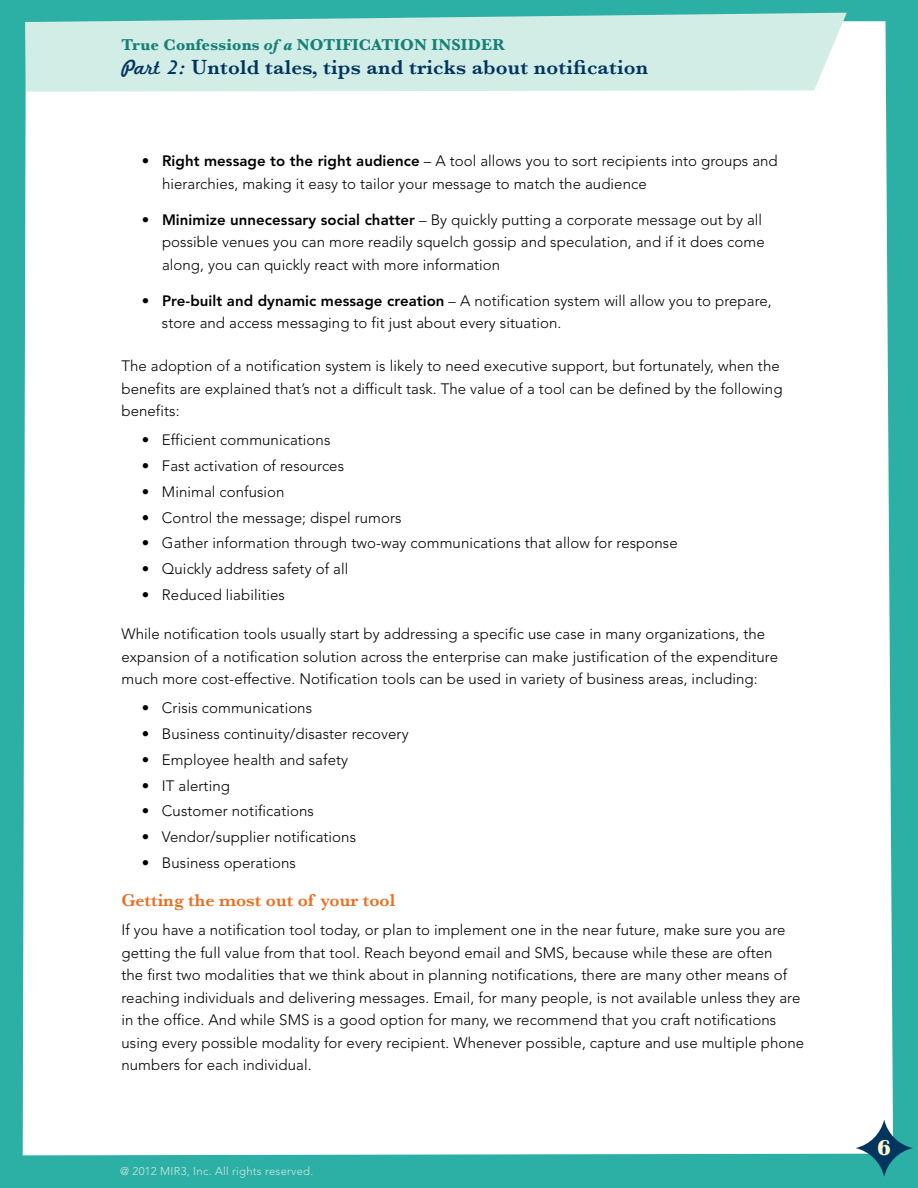
<style>
.page{position:relative;width:918px;height:1188px;background:#2cafa4}
.page>*{position:absolute;margin:0;border:0;box-sizing:border-box;transform-origin:0 0}
.t1{font:700 22.5px "Britannic";color:#fef6c6}
.t2{font:600 21px "Baskerville";letter-spacing:.01em;color:#00355f}
.t3{font:800 18.75px "Avenir";letter-spacing:.01em;color:#000}
.t4{font:600 18px "Baskerville";color:#e86d1f}
.t5{font:700 16.5px "Baskerville";letter-spacing:.01em;color:#168078}
.t6{font:300 15px/22.5px "Avenir";letter-spacing:.005em;color:#000}
.t7{font:300 11.25px "Avenir";letter-spacing:.025em;color:#d4e9e6}
.s1{font-style:italic}
.s2{font-family:"Marketing Script";font-weight:400}
.s3{font-weight:800}
</style>
<div class="page">
<div style="left:23px;top:21px;width:870px;height:1134px;background:#fff"></div>
<svg style="left:856px;top:1119px;width:57px;height:58px"></svg>
<svg style="left:25px;top:13px;width:822px;height:79px;background:#cae9e3"></svg>
<p class="t5" style="left:122px;top:34px;width:385px">True Confessions <span class="s1">of a</span> NOTIFICATION INSIDER</p>
<h2 class="t2" style="left:122px;top:54px;width:528px"><span class="s2">Part 2:</span> Untold tales, tips and tricks about notification</h2>
<p class="t6" style="left:162px;top:150px;width:617px;text-indent:-20px"><span class="s3">• Right message to the right audience</span> – A tool allows you to sort recipients into groups and hierarchies, making it easy to tailor your message to match the audience</p>
<p class="t6" style="left:162px;top:208px;width:604px;text-indent:-20px"><span class="s3">• Minimize unnecessary social chatter</span> – By quickly putting a corporate message out by all possible venues you can more readily squelch gossip and speculation, and if it does come along, you can quickly react with more information</p>
<p class="t6" style="left:162px;top:289px;width:611px;text-indent:-20px"><span class="s3">• Pre-built and dynamic message creation</span> – A notification system will allow you to prepare, store and access messaging to fit just about every situation.</p>
<p class="t6" style="left:121px;top:355px;width:663px">The adoption of a notification system is likely to need executive support, but fortunately, when the benefits are explained that’s not a difficult task. The value of a tool can be defined by the following benefits:</p>
<p class="t6" style="left:142px;top:429px;width:190px">• Efficient communications</p>
<p class="t6" style="left:142px;top:455px;width:204px">• Fast activation of resources</p>
<p class="t6" style="left:142px;top:480px;width:144px">• Minimal confusion</p>
<p class="t6" style="left:142px;top:506px;width:261px">• Control the message; dispel rumors</p>
<p class="t6" style="left:142px;top:532px;width:537px">• Gather information through two-way communications that allow for response</p>
<p class="t6" style="left:142px;top:558px;width:208px">• Quickly address safety of all</p>
<p class="t6" style="left:142px;top:583px;width:145px">• Reduced liabilities</p>
<p class="t6" style="left:121px;top:623px;width:658px">While notification tools usually start by addressing a specific use case in many organizations, the expansion of a notification solution across the enterprise can make justification of the expenditure much more cost-effective. Notification tools can be used in variety of business areas, including:</p>
<p class="t6" style="left:142px;top:697px;width:172px">• Crisis communications</p>
<p class="t6" style="left:142px;top:723px;width:268px">• Business continuity/disaster recovery</p>
<p class="t6" style="left:142px;top:748px;width:208px">• Employee health and safety</p>
<p class="t6" style="left:142px;top:774px;width:90px">• IT alerting</p>
<p class="t6" style="left:142px;top:800px;width:174px">• Customer notifications</p>
<p class="t6" style="left:142px;top:826px;width:216px">• Vendor/supplier notifications</p>
<p class="t6" style="left:142px;top:851px;width:156px">• Business operations</p>
<p class="t4" style="left:122px;top:890px;width:275px">Getting the most out of your tool</p>
<p class="t6" style="left:122px;top:919px;width:684px">If you have a notification tool today, or plan to implement one in the near future, make sure you are getting the full value from that tool. Reach beyond email and SMS, because while these are often<br>the first two modalities that we think about in planning notifications, there are many other means of reaching individuals and delivering messages. Email, for many people, is not available unless they are in the office. And while SMS is a good option for many, we recommend that you craft notifications using every possible modality for every recipient. Whenever possible, capture and use multiple phone numbers for each individual.</p>
<p class="t3" style="left:122px;top:207px;width:436px">Part 1: Business Continuity Standards – A Primer</p>
<p class="t7" style="left:120px;top:1164px;width:195px">@ 2012 MIR3, Inc. All rights reserved.</p>
<h1 class="t1" style="left:877px;top:1135px;width:15px">6</h1>
</div>
